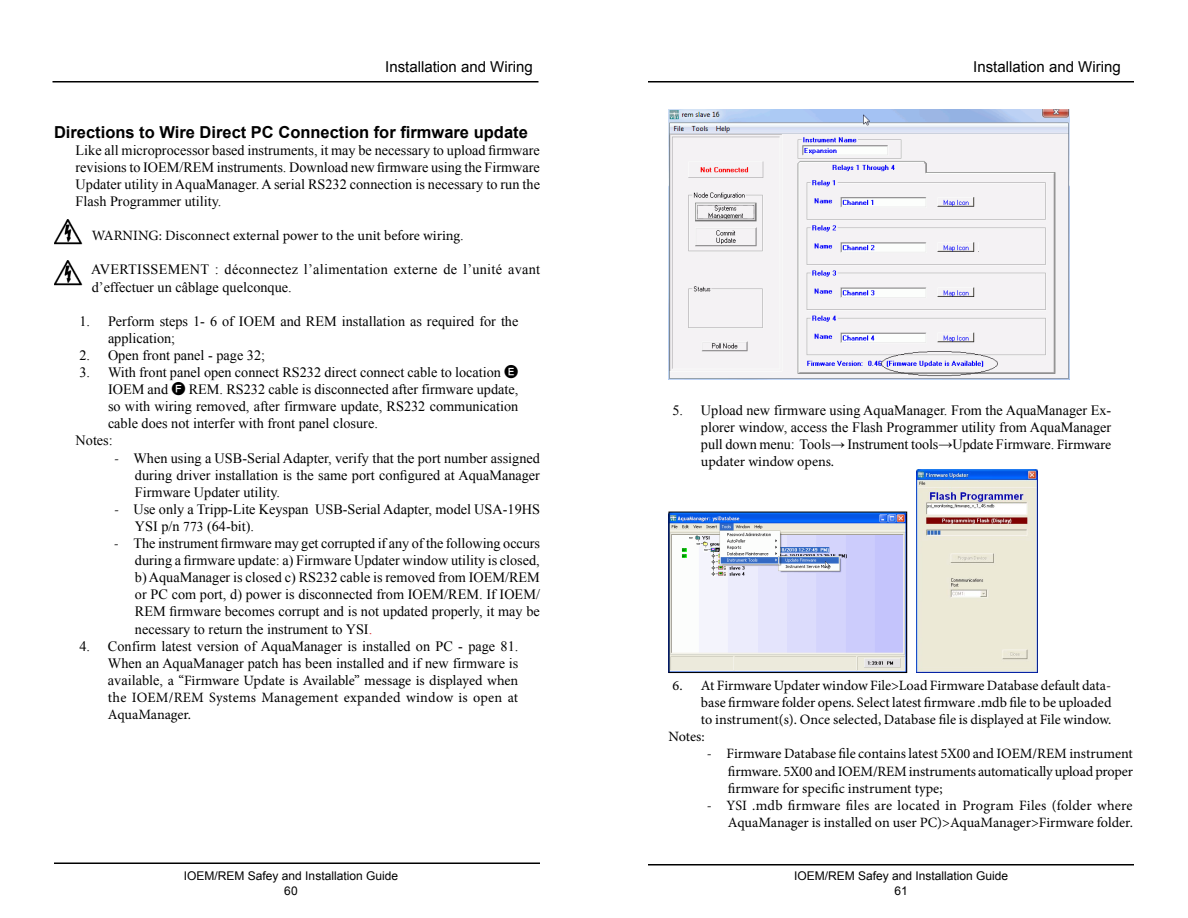
<style>
.page{position:relative;width:1188px;height:918px;background:#fff}
.page>*{position:absolute;margin:0;border:0;box-sizing:border-box;transform-origin:0 0}
.t1{font:700 16.5px "Arial";color:#000}
.t2{font:15px "Arial";color:#000}
.t3{font:14.25px/17.1px "Times New Roman";color:#000;text-align:justify}
.t4{font:14.25px/17.1px "Minion Pro";color:#000;text-align:justify}
.t5{font:14.25px/17.1px "Times New Roman";letter-spacing:.02em;color:#000}
.t6{font:12px/14.4px "Arial";color:#000;text-align:center}
.s1{font-family:"Times New Roman"}
.s2{font-family:"Koz Go Pro"}
.s3{font-family:"Minion Pro"}
.s4{font-size:13.5px}
.s5{color:#d2232a}
</style>
<div class="page">
<hr style="left:52px;top:81px;width:486px;height:1px;background:#000">
<hr style="left:648px;top:864px;width:486px;height:2px;background:#000">
<hr style="left:54px;top:862px;width:486px;height:2px;background:#000">
<hr style="left:648px;top:81px;width:486px;height:1px;background:#000">
<img style="left:54px;top:220px;width:29px;height:25px">
<img style="left:54px;top:261px;width:29px;height:25px">
<img style="left:669px;top:110px;width:401px;height:270px">
<img style="left:671px;top:514px;width:234px;height:157px">
<div style="left:669px;top:512px;width:238px;height:161px;border:1px solid #000"></div>
<img style="left:917px;top:469px;width:120px;height:204px">
<p class="t2" style="left:385px;top:57px;width:149px">Installation and Wiring</p>
<p class="t1" style="left:54px;top:121px;width:475px">Directions to Wire Direct PC Connection for firmware update</p>
<p class="t3" style="left:76px;top:141px;width:466px">Like all microprocessor based instruments, it may be necessary to upload firmware revisions to IOEM/REM instruments. Download new firmware using the Firmware Updater utility in AquaManager. A serial RS232 connection is necessary to run the Flash Programmer utility.</p>
<p class="t4" style="left:92px;top:227px;width:374px">WARNING: Disconnect external power to the unit before wiring<span class="s1">.</span></p>
<p class="t5" style="left:91px;top:261px;width:451px">AVERTISSEMENT : déconnectez l’alimentation externe de l’unité avant d’effectuer un câblage quelconque.</p>
<p class="t3" style="left:108px;top:312px;width:412px;text-indent:-29px">1. Perform steps 1- 6 of IOEM and REM installation as required for the application;</p>
<p class="t3" style="left:80px;top:346px;width:187px">2. Open front panel - page 32;</p>
<p class="t3" style="left:80px;top:363px;width:440px">3. With front panel open connect RS232 direct connect cable to location <span class="s2">E</span></p>
<p class="t3" style="left:108px;top:381px;width:412px">IOEM and <span class="s2">F</span> REM. RS232 cable is disconnected after firmware update,</p>
<p class="t3" style="left:108px;top:398px;width:412px">so with wiring removed, after firmware update, RS232 communication</p>
<p class="t3" style="left:108px;top:415px;width:271px">cable does not interfer with front panel closure.</p>
<p class="t3" style="left:76px;top:432px;width:39px">Notes:</p>
<p class="t3" style="left:135px;top:449px;width:406px;text-indent:-21px"><span class="s3">-</span> When using a USB-Serial Adapter, verify that the port number assigned during driver installation is the same port configured at AquaManager Firmware Updater utility.</p>
<p class="t3" style="left:135px;top:500px;width:407px;text-indent:-21px"><span class="s3">-</span> Use only a Tripp-Lite Keyspan USB-Serial Adapter, model USA-19HS<br>YSI p/n <span class="s4">773</span> (64-bit).</p>
<p class="t3" style="left:135px;top:534px;width:407px;text-indent:-21px"><span class="s3">-</span> The instrument firmware may get corrupted if any of the following occurs during a firmware update: a) Firmware Updater window utility is closed, b) AquaManager is closed c) RS232 cable is removed from IOEM/REM or PC com port, d) power is disconnected from IOEM/REM. If IOEM/ REM firmware becomes corrupt and is not updated properly, it may be necessary to return the instrument to YSI<span class="s5">.</span></p>
<p class="t3" style="left:79px;top:637px;width:440px;text-align:right">4. Confirm latest version of AquaManager is installed on PC - page 81.<br>When an AquaManager patch has been installed and if new firmware is</p>
<p class="t4" style="left:108px;top:672px;width:412px"><span class="s1">available,</span> a “Firmware Update is Available” message is displayed when the IOEM/REM Systems Management expanded window is open at AquaManager.</p>
<p class="t2" style="left:973px;top:57px;width:149px">Installation and Wiring</p>
<p class="t3" style="left:701px;top:402px;width:412px;text-indent:-28px">5. Upload new firmware using AquaManager. From the AquaManager Ex&shy;plorer window, access the Flash Programmer utility from AquaManager pull down menu: Tools→ Instrument tools→Update Firmware. <span class="s3">Firmware</span></p>
<p class="t4" style="left:701px;top:453px;width:135px">updater window opens.</p>
<p class="t4" style="left:672px;top:677px;width:440px">6. At Firmware Updater window File&gt;Load Firmware Database default data-</p>
<p class="t4" style="left:701px;top:694px;width:412px">base firmware folder opens. Select latest firmware .mdb file to be uploaded</p>
<p class="t4" style="left:701px;top:711px;width:412px">to instrument(s). Once selected, Database file is displayed at File window.</p>
<p class="t4" style="left:669px;top:728px;width:38px">Notes:</p>
<p class="t4" style="left:728px;top:745px;width:407px;text-indent:-21px">- Firmware Database file contains latest 5X00 and IOEM/REM instrument firmware. 5X00 and IOEM/REM instruments automatically upload proper firmware for specific instrument type;</p>
<p class="t4" style="left:707px;top:797px;width:427px;text-align:right">- YSI .mdb firmware files are located in Program Files (folder where<br>AquaManager is installed on user PC)&gt;AquaManager&gt;Firmware folder.</p>
<p class="t6" style="left:184px;top:869px;width:216px">IOEM/REM Safey and Installation Guide<br>60</p>
<p class="t6" style="left:794px;top:869px;width:216px">IOEM/REM Safey and Installation Guide<br>61</p>
</div>
